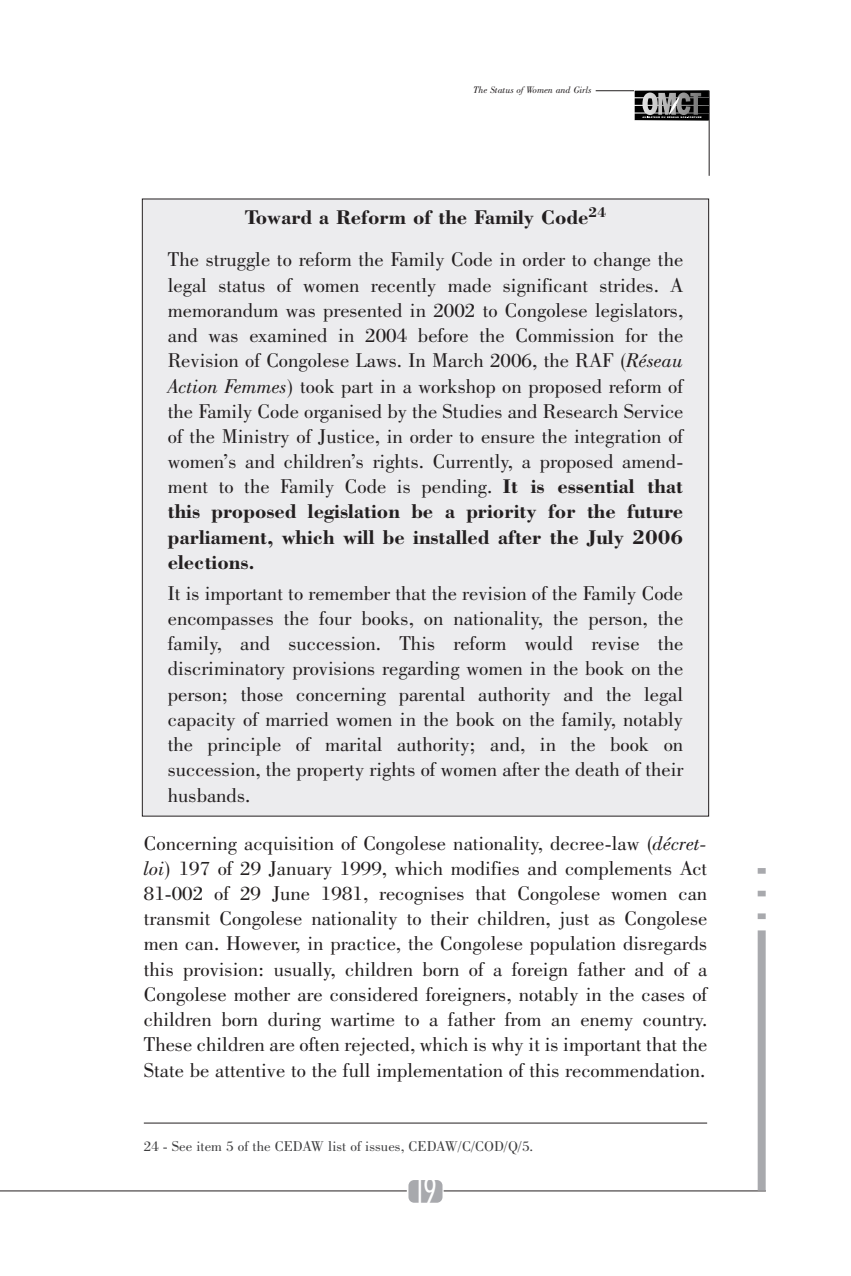
<style>
.page{position:relative;width:851px;height:1276px;background:#fff}
.page>*{position:absolute;margin:0;border:0;box-sizing:border-box;transform-origin:0 0}
.t1{font:33px "Arquitectura";color:#fff}
.t2{font:21px/25.2px "Bodoni BT";color:#231f20;text-align:justify}
.t3{font:15px "Bodoni BT";color:#3e3e3f}
.t4{font:italic 10px "Bodoni BT";color:#231f20}
.s1{font-weight:700}
.s2{font-style:italic}
</style>
<div class="page">
<hr style="left:443px;top:1190px;width:322px;height:1px;background:#231f20">
<hr style="left:0;top:1190px;width:407px;height:1px;background:#231f20">
<div style="left:408px;top:1180px;width:34px;height:22px;background:#a8a9ad;border-radius:6px"></div>
<div style="left:757px;top:930px;width:8px;height:260px;background:#a8a9ad"></div>
<div style="left:757px;top:913px;width:8px;height:6px;background:#a8a9ad"></div>
<div style="left:757px;top:890px;width:8px;height:6px;background:#a8a9ad"></div>
<div style="left:757px;top:868px;width:8px;height:5px;background:#a8a9ad"></div>
<hr style="left:595px;top:90px;width:114px;height:1px;background:#231f20">
<hr style="left:708px;top:91px;width:1px;height:85px;background:#231f20">
<svg style="left:634px;top:91px;width:75px;height:29px;background:#565656"></svg>
<div style="left:143px;top:199px;width:565px;height:616px;background:#ececee"></div>
<hr style="left:144px;top:1122px;width:563px;height:1px;background:#231f20">
<p class="t4" style="left:473px;top:86px;width:120px">The Status of Women and Girls</p>
<p class="t2" style="left:168px;top:198px;width:517px;line-height:42.2px;text-align:center"><span class="s1">Toward a Reform of the Family Code</span><sup>24<br></sup>The struggle to reform the Family Code in order to change the</p>
<p class="t2" style="left:168px;top:274px;width:517px">legal status of women recently made significant strides. A memorandum was presented in 2002 to Congolese legislators, and was examined in 2004 before the Commission for the Revision of Congolese Laws. In March 2006, the RAF (<span class="s2">Réseau Action Femmes</span>) took part in a workshop on proposed reform of the Family Code organised by the Studies and Research Service of the Ministry of Justice, in order to ensure the integration of women’s and children’s rights. Currently, a proposed amend&shy;ment to the Family Code is pending. <span class="s1">It is essential that this proposed legislation be a priority for the future parliament, which will be installed after the July 2006 elections.</span></p>
<p class="t2" style="left:168px;top:582px;width:517px">It is important to remember that the revision of the Family Code encompasses the four books, on nationality, the person, the family, and succession. This reform would revise the discriminatory provisions regarding women in the book on the person; those concerning parental authority and the legal capacity of married women in the book on the family, notably the principle of marital authority; and, in the book on succession, the property rights of women after the death of their husbands.</p>
<p class="t2" style="left:144px;top:832px;width:565px">Concerning acquisition of Congolese nationality, decree-law (<span class="s2">décret&shy;loi</span>) 197 of 29 January 1999, which modifies and complements Act 81-002 of 29 June 1981, recognises that Congolese women can transmit Congolese nationality to their children, just as Congolese men can. However, in practice, the Congolese population disregards this provision: usually, children born of a foreign father and of a Congolese mother are considered foreigners, notably in the cases of children born during wartime to a father from an enemy country.<br>These children are often rejected, which is why it is important that the State be attentive to the full implementation of this recommendation.</p>
<p class="t3" style="left:144px;top:1141px;width:391px">24 - See item 5 of the CEDAW list of issues, CEDAW/C/COD/Q/5.</p>
<h1 class="t1" style="left:414px;top:1172px;width:24px">19</h1>
</div>
